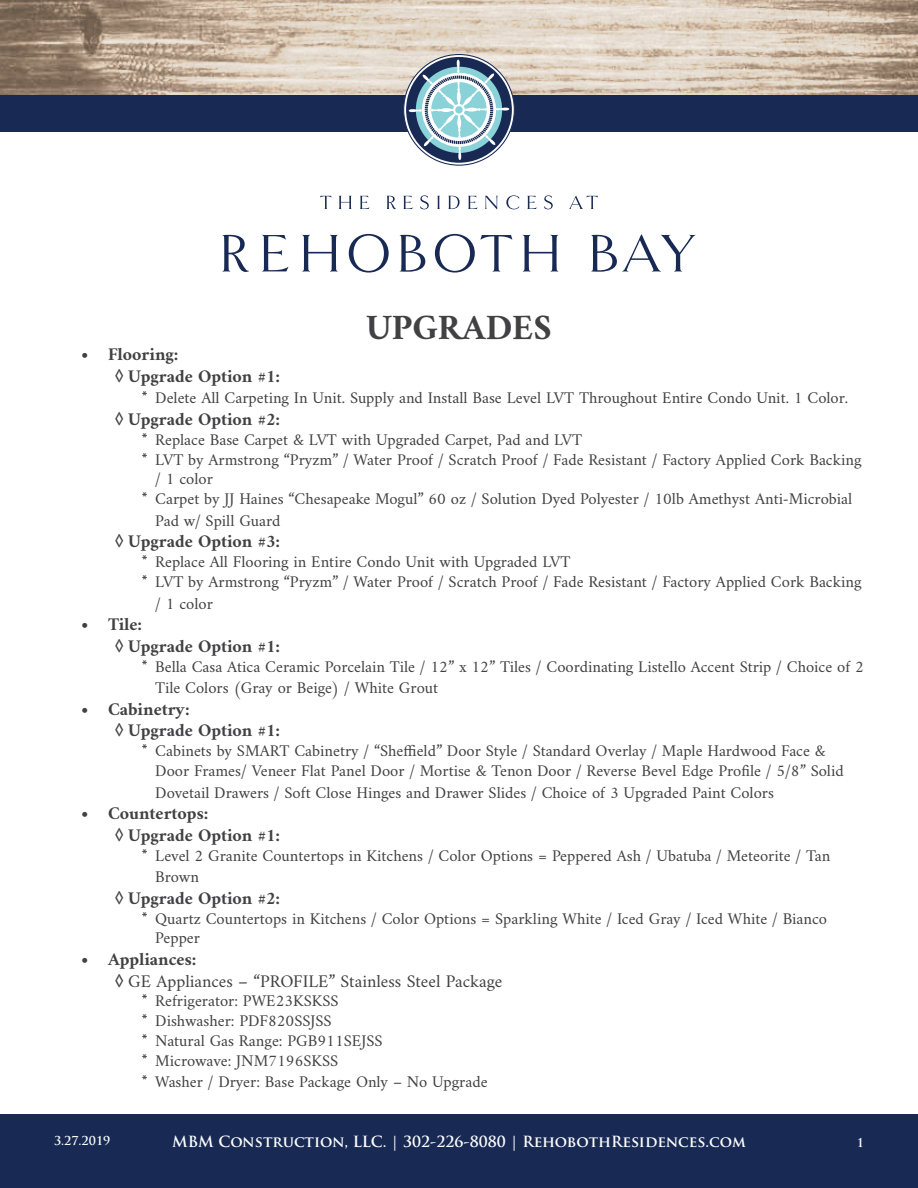
<style>
.page{position:relative;width:918px;height:1188px;background:#fff}
.page>*{position:absolute;margin:0;border:0;box-sizing:border-box;transform-origin:0 0}
.t1{font:700 36px "Amiri";color:#414042}
.t2{font:700 18px/21.6px "Amiri";color:#414042}
.t3{font:18px/21.6px "Amiri";color:#414042}
.t4{font:16.5px/19.8px "Amiri";color:#414042}
.t5{font:700 15px "Trajan Pro";color:#fff}
.t6{font:700 12px "Trajan Pro";color:#fff}
.s1{font-family:"PT Sans";font-weight:400}
.s2{font-family:"PT Sans"}
.s3{font-weight:700}
</style>
<div class="page">
<svg style="left:0;top:0;width:918px;height:95px;background:#cabaa8"></svg>
<div style="left:0;top:95px;width:918px;height:37px;background:#182a54"></div>
<svg style="left:222px;top:235px;width:27px;height:37px"></svg>
<svg style="left:262px;top:235px;width:26px;height:37px"></svg>
<svg style="left:302px;top:235px;width:36px;height:37px"></svg>
<svg style="left:349px;top:234px;width:40px;height:39px"></svg>
<svg style="left:400px;top:235px;width:25px;height:37px"></svg>
<svg style="left:435px;top:234px;width:77px;height:39px"></svg>
<svg style="left:523px;top:235px;width:35px;height:37px"></svg>
<svg style="left:591px;top:235px;width:105px;height:37px"></svg>
<svg style="left:320px;top:196px;width:12px;height:13px"></svg>
<svg style="left:339px;top:196px;width:13px;height:13px"></svg>
<svg style="left:360px;top:196px;width:9px;height:13px"></svg>
<svg style="left:387px;top:196px;width:9px;height:13px"></svg>
<svg style="left:403px;top:196px;width:10px;height:13px"></svg>
<svg style="left:420px;top:195px;width:9px;height:14px"></svg>
<svg style="left:437px;top:196px;width:3px;height:13px"></svg>
<svg style="left:448px;top:196px;width:12px;height:13px"></svg>
<svg style="left:468px;top:196px;width:10px;height:13px"></svg>
<svg style="left:485px;top:196px;width:13px;height:13px"></svg>
<svg style="left:506px;top:195px;width:13px;height:14px"></svg>
<svg style="left:527px;top:196px;width:10px;height:13px"></svg>
<svg style="left:544px;top:195px;width:9px;height:14px"></svg>
<svg style="left:569px;top:196px;width:29px;height:13px"></svg>
<svg style="left:403px;top:54px;width:112px;height:112px"></svg>
<div style="left:0;top:1115px;width:918px;height:73px;background:#182a54"></div>
<h1 class="t1" style="left:366px;top:305px;width:187px">UPGRADES</h1>
<p class="t2" style="left:115px;top:343px;width:167px;text-indent:-34px">• Flooring:<br><span class="s1">◊</span> Upgrade Option #1:</p>
<p class="t4" style="left:142px;top:388px;width:708px"><span class="s2">*</span> Delete All Carpeting In Unit. Supply and Install Base Level LVT Throughout Entire Condo Unit. 1 Color.</p>
<p class="t2" style="left:115px;top:408px;width:167px"><span class="s1">◊</span> Upgrade Option #2:</p>
<p class="t4" style="left:142px;top:429px;width:442px"><span class="s2">*</span> Replace Base Carpet &amp; LVT with Upgraded Carpet, Pad and LVT</p>
<p class="t4" style="left:142px;top:449px;width:721px"><span class="s2">*</span> LVT by Armstrong “Pryzm” / Water Proof / Scratch Proof / Fade Resistant / Factory Applied Cork Backing</p>
<p class="t4" style="left:155px;top:469px;width:59px">/ 1 color</p>
<p class="t4" style="left:142px;top:489px;width:712px"><span class="s2">*</span> Carpet by JJ Haines “Chesapeake Mogul” 60 oz / Solution Dyed Polyester / 10lb Amethyst Anti-Microbial</p>
<p class="t4" style="left:155px;top:510px;width:127px">Pad w/ Spill Guard</p>
<p class="t2" style="left:115px;top:530px;width:167px"><span class="s1">◊</span> Upgrade Option #3:</p>
<p class="t4" style="left:142px;top:552px;width:721px"><span class="s2">*</span> Replace All Flooring in Entire Condo Unit with Upgraded LVT<br><span class="s2">*</span> LVT by Armstrong “Pryzm” / Water Proof / Scratch Proof / Fade Resistant / Factory Applied Cork Backing</p>
<p class="t4" style="left:155px;top:593px;width:59px">/ 1 color</p>
<p class="t2" style="left:115px;top:613px;width:167px;text-indent:-34px">• Tile:<br><span class="s1">◊</span> Upgrade Option #1:</p>
<p class="t4" style="left:155px;top:655px;width:710px;line-height:21.6px;text-indent:-13px"><span class="s2">*</span> Bella Casa Atica Ceramic Porcelain Tile / 12” x 12” Tiles / Coordinating Listello Accent Strip / Choice of 2<br>Tile Colors (Gray or Beige) / White Grout</p>
<p class="t2" style="left:115px;top:698px;width:167px;text-indent:-34px">• Cabinetry:<br><span class="s1">◊</span> Upgrade Option #1:</p>
<p class="t4" style="left:155px;top:741px;width:690px;text-indent:-13px"><span class="s2">*</span> Cabinets by SMART Cabinetry / “Sheffield” Door Style / Standard Overlay / Maple Hardwood Face &amp;<br>Door Frames/ Veneer Flat Panel Door / Mortise &amp; Tenon Door / Reverse Bevel Edge Profile / 5/8” Solid</p>
<p class="t4" style="left:155px;top:782px;width:620px">Dovetail Drawers / Soft Close Hinges and Drawer Slides / Choice of 3 Upgraded Paint Colors</p>
<p class="t2" style="left:115px;top:802px;width:167px;text-indent:-34px">• Countertops:<br><span class="s1">◊</span> Upgrade Option #1:</p>
<p class="t4" style="left:155px;top:844px;width:677px;line-height:21.6px;text-indent:-13px"><span class="s2">*</span> Level 2 Granite Countertops in Kitchens / Color Options = Peppered Ash / Ubatuba / Meteorite / Tan<br>Brown</p>
<p class="t2" style="left:115px;top:887px;width:167px"><span class="s1">◊</span> Upgrade Option #2:</p>
<p class="t4" style="left:155px;top:908px;width:673px;text-indent:-13px"><span class="s2">*</span> Quartz Countertops in Kitchens / Color Options = Sparkling White / Iced Gray / Iced White / Bianco<br>Pepper</p>
<p class="t3" style="left:115px;top:948px;width:389px;text-indent:-34px"><span class="s3">• Appliances:<br></span><span class="s2">◊</span> GE Appliances – “PROFILE” Stainless Steel Package</p>
<p class="t4" style="left:142px;top:991px;width:242px"><span class="s2">*</span> Refrigerator: PWE23KSKSS<br><span class="s2">*</span> Dishwasher: PDF820SSJSS<br><span class="s2">*</span> Natural Gas Range: PGB911SEJSS <span class="s2">*</span> Microwave: JNM7196SKSS</p>
<p class="t4" style="left:142px;top:1072px;width:347px"><span class="s2">*</span> Washer / Dryer: Base Package Only – No Upgrade</p>
<p class="t6" style="left:54px;top:1133px;width:58px">3.27.2019</p>
<p class="t5" style="left:172px;top:1132px;width:575px">MBM Construction, LLC. | 302-226-8080 | RehobothResidences.com</p>
<p class="t6" style="left:857px;top:1135px;width:9px">1</p>
</div>
